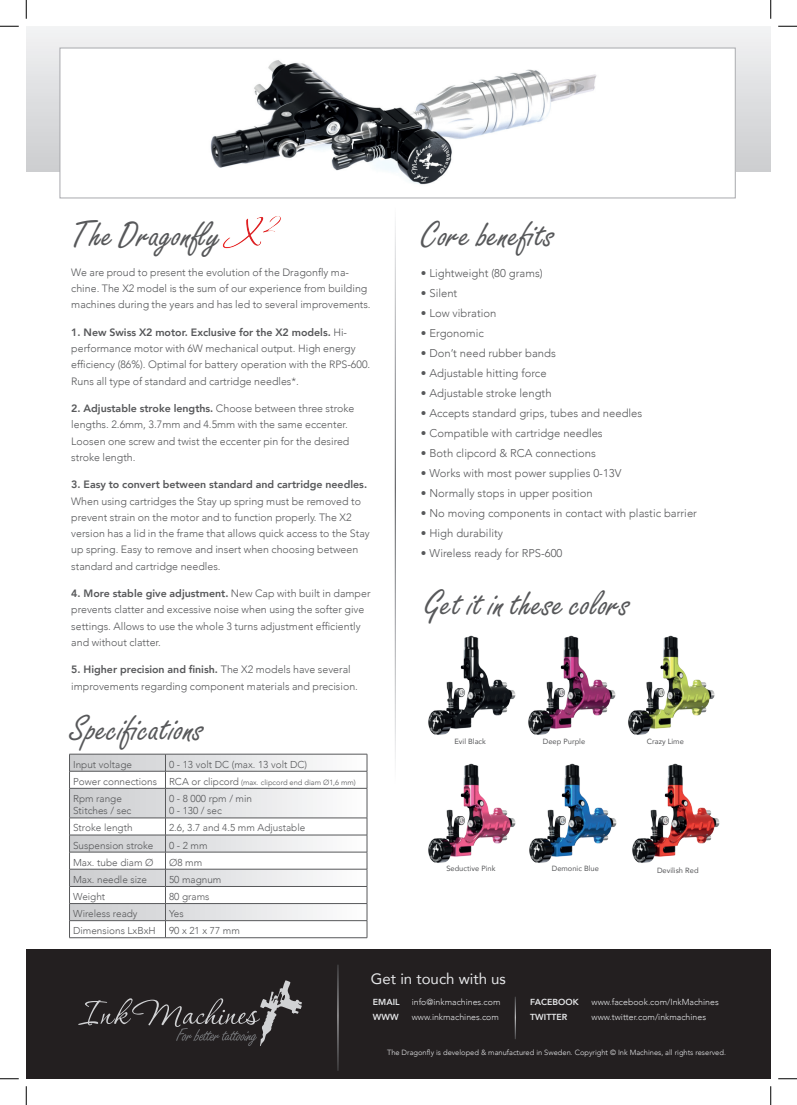
<style>
.page{position:relative;width:797px;height:1105px;background:#fff}
.page>*{position:absolute;margin:0;border:0;box-sizing:border-box;transform-origin:0 0}
.t1{font:37.5px "Freestyle Script";color:#57585a}
.t2{font:15px "Avenir";color:#e6e7e9}
.t3{font:300 11.25px "Avenir";color:#57585a}
.t4{font:300 10.62px/16.2px "Avenir";color:#57585a}
.t5{font:800 10.62px "Avenir";color:#57585a}
.t6{font:300 10px/17.1px "Avenir";color:#57585a}
.t7{font:300 8.75px "Avenir";color:#e6e7e9}
.t8{font:800 8.75px "Avenir";color:#e6e7e9}
.t9{font:300 7.5px "Avenir";color:#e6e7e9}
.t10{font:7.5px "Avenir";color:#57585a}
.s1{font-weight:800}
.s2{font-size:7.5px}
</style>
<div class="page">
<div style="left:26px;top:949px;width:744px;height:130px;background:#231f20"></div>
<div style="left:26px;top:26px;width:744px;height:146px;background:linear-gradient(to bottom,#f2f2f3,#cccdcf)"></div>
<hr style="left:337px;top:965px;width:1px;height:106px;background:#fff">
<hr style="left:515px;top:997px;width:1px;height:42px;background:#fff">
<svg style="left:78px;top:980px;width:224px;height:66px"></svg>
<svg style="left:70px;top:755px;width:297px;height:165px"></svg>
<hr style="left:69px;top:754px;width:96px;height:1px;background:#57585a">
<hr style="left:165px;top:754px;width:202px;height:1px;background:#57585a">
<svg style="left:69px;top:754px;width:1px;height:34px"></svg>
<hr style="left:69px;top:771px;width:96px;height:1px;background:#57585a">
<svg style="left:165px;top:754px;width:1px;height:34px"></svg>
<svg style="left:367px;top:754px;width:1px;height:34px"></svg>
<hr style="left:165px;top:771px;width:202px;height:1px;background:#57585a">
<hr style="left:69px;top:788px;width:1px;height:30px;background:#57585a">
<hr style="left:69px;top:788px;width:96px;height:1px;background:#57585a">
<hr style="left:165px;top:788px;width:1px;height:30px;background:#57585a">
<hr style="left:367px;top:788px;width:1px;height:30px;background:#57585a">
<hr style="left:165px;top:788px;width:202px;height:1px;background:#57585a">
<hr style="left:69px;top:818px;width:96px;height:1px;background:#57585a">
<hr style="left:165px;top:818px;width:202px;height:1px;background:#57585a">
<hr style="left:69px;top:835px;width:96px;height:1px;background:#57585a">
<hr style="left:165px;top:835px;width:202px;height:1px;background:#57585a">
<hr style="left:69px;top:852px;width:96px;height:1px;background:#57585a">
<hr style="left:165px;top:852px;width:202px;height:1px;background:#57585a">
<hr style="left:69px;top:869px;width:96px;height:1px;background:#57585a">
<hr style="left:165px;top:869px;width:202px;height:1px;background:#57585a">
<hr style="left:69px;top:886px;width:96px;height:1px;background:#57585a">
<hr style="left:165px;top:886px;width:202px;height:1px;background:#57585a">
<svg style="left:69px;top:818px;width:1px;height:119px"></svg>
<hr style="left:69px;top:903px;width:96px;height:1px;background:#57585a">
<hr style="left:69px;top:920px;width:96px;height:1px;background:#57585a">
<hr style="left:69px;top:937px;width:96px;height:1px;background:#57585a">
<svg style="left:165px;top:819px;width:1px;height:118px"></svg>
<svg style="left:367px;top:818px;width:1px;height:119px"></svg>
<hr style="left:165px;top:903px;width:202px;height:1px;background:#57585a">
<hr style="left:165px;top:920px;width:202px;height:1px;background:#57585a">
<hr style="left:165px;top:937px;width:202px;height:1px;background:#57585a">
<img style="left:428px;top:635px;width:88px;height:100px">
<img style="left:529px;top:763px;width:191px;height:100px">
<img style="left:528px;top:635px;width:88px;height:100px">
<img style="left:428px;top:763px;width:88px;height:100px">
<img style="left:628px;top:635px;width:87px;height:100px">
<div style="left:60px;top:48px;width:675px;height:150px;background:#fff"></div>
<img style="left:210px;top:60px;width:387px;height:125px">
<div style="left:60px;top:48px;width:675px;height:150px;border:1px solid #a8a9ad"></div>
<img style="left:222px;top:216px;width:59px;height:33px">
<svg style="left:0;top:25px;width:19px;height:2px"></svg>
<svg style="left:778px;top:25px;width:19px;height:2px"></svg>
<svg style="left:0;top:1078px;width:19px;height:1px"></svg>
<svg style="left:778px;top:1078px;width:19px;height:1px"></svg>
<svg style="left:25px;top:0;width:2px;height:19px"></svg>
<svg style="left:25px;top:1086px;width:2px;height:19px"></svg>
<svg style="left:770px;top:0;width:1px;height:19px"></svg>
<svg style="left:770px;top:1086px;width:1px;height:19px"></svg>
<h1 class="t1" style="left:71px;top:213px;width:150px">The Dragonfly</h1>
<h1 class="t1" style="left:421px;top:213px;width:134px">Core benefits</h1>
<p class="t4" style="left:71px;top:264px;width:301px">We are proud to present the evolution of the Dragonfly ma&shy;chine. The X2 model is the sum of our experience from building machines during the years and has led to several improvements.</p>
<p class="t4" style="left:71px;top:324px;width:300px"><span class="s1">1. New Swiss X2 motor. Exclusive for the X2 models.</span> Hi&shy;performance motor with 6W mechanical output. High energy efficiency (86%). Optimal for battery operation with the RPS-600.<br>Runs all type of standard and cartridge needles*.</p>
<p class="t4" style="left:71px;top:400px;width:284px"><span class="s1">2. Adjustable stroke lengths.</span> Choose between three stroke lengths. 2.6mm, 3.7mm and 4.5mm with the same eccenter.<br>Loosen one screw and twist the eccenter pin for the desired stroke length.</p>
<p class="t5" style="left:71px;top:476px;width:297px">3. Easy to convert between standard and cartridge needles.</p>
<p class="t4" style="left:71px;top:493px;width:300px">When using cartridges the Stay up spring must be removed to prevent strain on the motor and to function properly. The X2 version has a lid in the frame that allows quick access to the Stay up spring. Easy to remove and insert when choosing between standard and cartridge needles.</p>
<p class="t4" style="left:71px;top:585px;width:301px"><span class="s1">4. More stable give adjustment.</span> New Cap with built in damper prevents clatter and excessive noise when using the softer give settings. Allows to use the whole 3 turns adjustment efficiently and without clatter.</p>
<p class="t4" style="left:71px;top:662px;width:288px"><span class="s1">5. Higher precision and finish.</span> The X2 models have several improvements regarding component materials and precision.</p>
<h1 class="t1" style="left:69px;top:707px;width:135px">Specifications</h1>
<p class="t6" style="left:73px;top:756px;width:60px">Input voltage</p>
<p class="t6" style="left:73px;top:756px;width:284px;text-indent:96px">0 - 13 volt DC (max. 13 volt DC)<br>Power connections RCA or clipcord <span class="s2">(max. clipcord end diam Ø1,6 mm)<br></span>Rpm range</p>
<p class="t6" style="left:73px;top:802px;width:60px">Stitches / sec</p>
<p class="t6" style="left:169px;top:792px;width:85px;line-height:12.5px">0 - 8 000 rpm / min<br>0 - 130 / sec</p>
<p class="t6" style="left:73px;top:819px;width:61px">Stroke length</p>
<p class="t6" style="left:169px;top:819px;width:138px">2.6, 3.7 and 4.5 mm Adjustable</p>
<p class="t6" style="left:73px;top:836px;width:82px">Suspension stroke</p>
<p class="t6" style="left:169px;top:836px;width:40px">0 - 2 mm</p>
<p class="t6" style="left:73px;top:854px;width:82px">Max. tube diam Ø</p>
<p class="t6" style="left:169px;top:854px;width:35px">Ø8 mm</p>
<p class="t6" style="left:73px;top:871px;width:75px">Max. needle size</p>
<p class="t6" style="left:169px;top:871px;width:54px">50 magnum</p>
<p class="t6" style="left:73px;top:888px;width:34px">Weight</p>
<p class="t6" style="left:169px;top:888px;width:42px">80 grams</p>
<p class="t6" style="left:73px;top:905px;width:66px">Wireless ready</p>
<p class="t6" style="left:169px;top:905px;width:16px">Yes</p>
<p class="t6" style="left:73px;top:922px;width:84px">Dimensions LxBxH</p>
<p class="t6" style="left:169px;top:922px;width:72px">90 x 21 x 77 mm</p>
<p class="t3" style="left:421px;top:266px;width:123px">• Lightweight (80 grams)</p>
<p class="t3" style="left:421px;top:286px;width:38px">• Silent</p>
<p class="t3" style="left:421px;top:306px;width:77px">• Low vibration</p>
<p class="t3" style="left:421px;top:326px;width:64px">• Ergonomic</p>
<p class="t3" style="left:421px;top:346px;width:136px">• Don’t need rubber bands</p>
<p class="t3" style="left:421px;top:366px;width:127px">• Adjustable hitting force</p>
<p class="t3" style="left:421px;top:386px;width:132px">• Adjustable stroke length</p>
<p class="t3" style="left:421px;top:406px;width:223px">• Accepts standard grips, tubes and needles</p>
<p class="t3" style="left:421px;top:426px;width:183px">• Compatible with cartridge needles</p>
<p class="t3" style="left:421px;top:446px;width:176px">• Both clipcord &amp; RCA connections</p>
<p class="t3" style="left:421px;top:466px;width:202px">• Works with most power supplies 0-13V</p>
<p class="t3" style="left:421px;top:486px;width:173px">• Normally stops in upper position</p>
<p class="t3" style="left:421px;top:506px;width:277px">• No moving components in contact with plastic barrier</p>
<p class="t3" style="left:421px;top:526px;width:84px">• High durability</p>
<p class="t3" style="left:421px;top:546px;width:143px">• Wireless ready for RPS-600</p>
<h1 class="t1" style="left:424px;top:581px;width:206px">Get it in these colors</h1>
<p class="t10" style="left:454px;top:735px;width:33px">Evil Black</p>
<p class="t10" style="left:543px;top:735px;width:44px">Deep Purple</p>
<p class="t10" style="left:647px;top:735px;width:38px">Crazy Lime</p>
<p class="t10" style="left:446px;top:863px;width:51px">Seductive Pink</p>
<p class="t10" style="left:552px;top:863px;width:49px">Demonic Blue</p>
<p class="t10" style="left:657px;top:864px;width:43px">Devilish Red</p>
<h2 class="t2" style="left:371px;top:967px;width:137px">Get in touch with us</h2>
<p class="t8" style="left:373px;top:995px;width:28px">EMAIL</p>
<p class="t7" style="left:412px;top:997px;width:90px">info@inkmachines.com</p>
<p class="t8" style="left:373px;top:1010px;width:27px">WWW</p>
<p class="t7" style="left:412px;top:1012px;width:89px">www.inkmachines.com</p>
<p class="t8" style="left:530px;top:995px;width:50px">FACEBOOK</p>
<p class="t7" style="left:591px;top:997px;width:129px">www.facebook.com/InkMachines</p>
<p class="t8" style="left:530px;top:1010px;width:38px">TWITTER</p>
<p class="t7" style="left:591px;top:1012px;width:116px">www.twitter.com/inkmachines</p>
<p class="t9" style="left:387px;top:1048px;width:340px">The Dragonfly is developed &amp; manufactured in Sweden. Copyright © Ink Machines, all rights reserved.</p>
</div>
